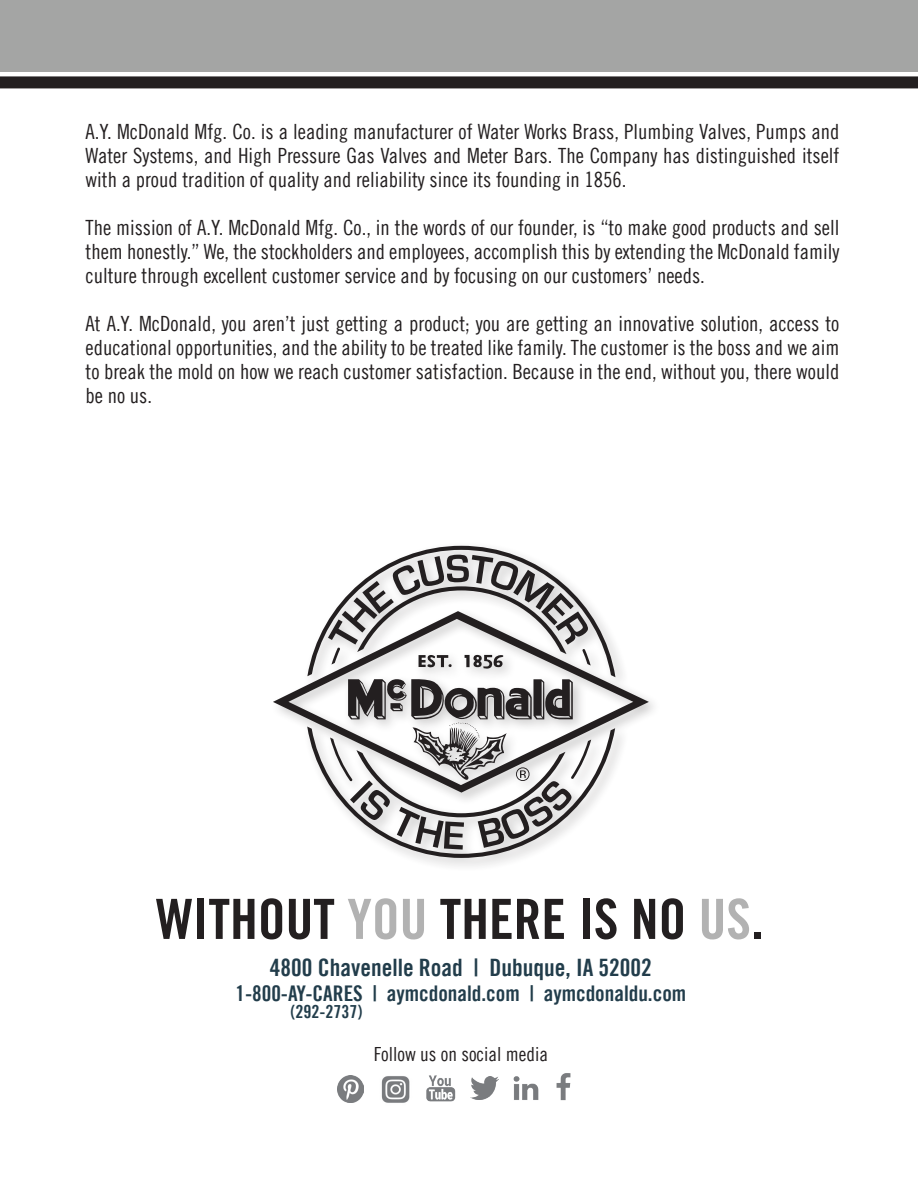
<style>
.page{position:relative;width:918px;height:1188px;background:#fff}
.page>*{position:absolute;margin:0;border:0;box-sizing:border-box;transform-origin:0 0}
.t1{font:55.5px "Trade Gothic LT Bold Cond Twenty";color:#231f20}
.t2{font:24px "Trade Gothic LT Bold Cond Twenty";color:#223d4b}
.t3{font:21.6px "Trade Gothic LT Bold Cond Twenty";color:#223d4b}
.t4{font:21px/24px "Trade Gothic LT Cond Eighteen";color:#231f20;text-align:justify}
.t5{font:19.5px "Trade Gothic LT Cond Eighteen";color:#231f20}
.t6{font:18px "Trade Gothic LT Bold Cond Twenty";color:#223d4b}
.s1{color:#b2b2b2}
</style>
<div class="page">
<div style="left:0;top:76px;width:918px;height:12px;background:#231f20"></div>
<div style="left:0;top:0;width:918px;height:71px;background:#a4a5a4"></div>
<svg style="left:396px;top:546px;width:204px;height:312px"></svg>
<svg style="left:273px;top:611px;width:376px;height:182px"></svg>
<svg style="left:328px;top:555px;width:263px;height:295px"></svg>
<img style="left:426px;top:1075px;width:30px;height:27px">
<img style="left:513px;top:1076px;width:26px;height:24px">
<img style="left:471px;top:1077px;width:28px;height:22px">
<img style="left:556px;top:1073px;width:15px;height:28px">
<img style="left:381px;top:1076px;width:29px;height:27px">
<img style="left:337px;top:1076px;width:27px;height:26px">
<p class="t4" style="left:86px;top:119px;width:755px">A.Y. McDonald Mfg. Co. is a leading manufacturer of Water Works Brass, Plumbing Valves, Pumps and Water Systems, and High Pressure Gas Valves and Meter Bars. The Company has distinguished itself with a proud tradition of quality and reliability since its founding in 1856.</p>
<p class="t4" style="left:86px;top:215px;width:755px">The mission of A.Y. McDonald Mfg. Co., in the words of our founder, is “to make good products and sell them honestly.” We, the stockholders and employees, accomplish this by extending the McDonald family culture through excellent customer service and by focusing on our customers’ needs.</p>
<p class="t4" style="left:86px;top:311px;width:755px">At A.Y. McDonald, you aren’t just getting a product; you are getting an innovative solution, access to educational opportunities, and the ability to be treated like family. The customer is the boss and we aim to break the mold on how we reach customer satisfaction. Because in the end, without you, there would be no us.</p>
<h1 class="t1" style="left:156px;top:885px;width:609px">WITHOUT <span class="s1">YOU</span> THERE IS NO <span class="s1">US</span>.</h1>
<p class="t2" style="left:270px;top:953px;width:383px">4800 Chavenelle Road | Dubuque, IA 52002</p>
<p class="t3" style="left:235px;top:981px;width:452px">1-800-AY-CARES | aymcdonald.com | aymcdonaldu.com</p>
<p class="t6" style="left:291px;top:1001px;width:73px">(292-2737)</p>
<p class="t5" style="left:374px;top:1042px;width:176px">Follow us on social media</p>
</div>
